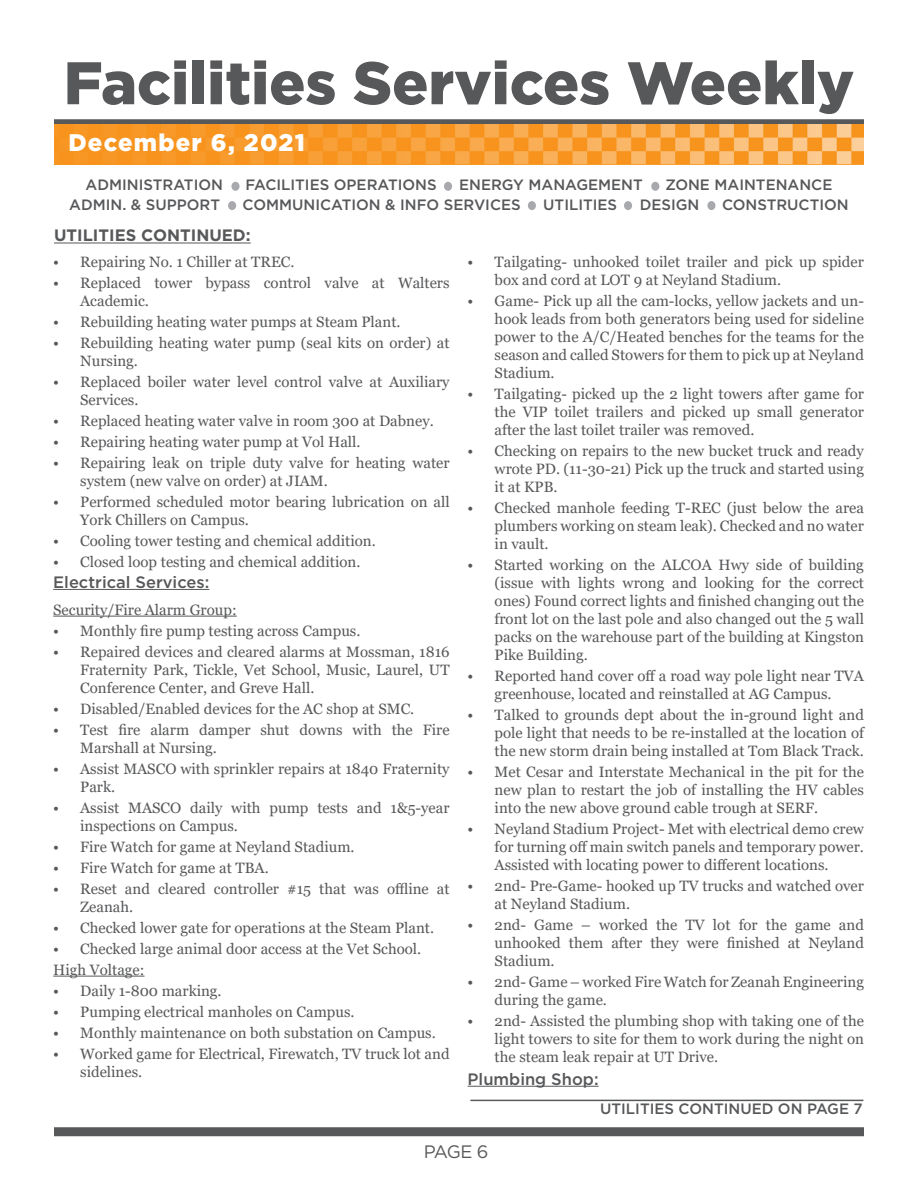
<style>
.page{position:relative;width:918px;height:1188px;background:#fff}
.page>*{position:absolute;margin:0;border:0;box-sizing:border-box;transform-origin:0 0}
.t1{font:900 60px "Gotham";color:#57585a}
.t2{font:900 24px "Gotham";letter-spacing:.05em;color:#fff}
.t3{font:18px "Gotham";color:#57585a}
.t4{font:500 16.5px "Gotham";color:#57585a}
.t5{font:700 16.5px "Gotham";color:#57585a}
.t6{font:15px/18px "Georgia";color:#57585a}
.t7{font:500 15px "Gotham";color:#57585a}
</style>
<div class="page">
<hr style="left:53px;top:589px;width:156px;height:1px;background:#57585a">
<hr style="left:53px;top:616px;width:184px;height:1px;background:#57585a">
<hr style="left:53px;top:976px;width:92px;height:1px;background:#57585a">
<hr style="left:468px;top:1086px;width:131px;height:1px;background:#57585a">
<div style="left:54px;top:1127px;width:810px;height:9px;background:#57585a"></div>
<div style="left:54px;top:119px;width:810px;height:6px;background:#57585a"></div>
<img style="left:54px;top:125px;width:810px;height:39px">
<hr style="left:54px;top:243px;width:197px;height:1px;background:#57585a">
<div style="left:228px;top:201px;width:8px;height:9px;background:#a8a9ad;border-radius:50%"></div>
<div style="left:528px;top:201px;width:8px;height:9px;background:#a8a9ad;border-radius:50%"></div>
<div style="left:444px;top:182px;width:8px;height:9px;background:#a8a9ad;border-radius:50%"></div>
<div style="left:624px;top:201px;width:8px;height:9px;background:#a8a9ad;border-radius:50%"></div>
<div style="left:231px;top:182px;width:9px;height:9px;background:#a8a9ad;border-radius:50%"></div>
<div style="left:707px;top:201px;width:8px;height:9px;background:#a8a9ad;border-radius:50%"></div>
<div style="left:651px;top:182px;width:8px;height:9px;background:#a8a9ad;border-radius:50%"></div>
<hr style="left:470px;top:1100px;width:393px;height:1px;background:#57585a">
<p class="t1" style="left:64px;top:42px;width:792px">Facilities Services Weekly</p>
<p class="t2" style="left:68px;top:126px;width:238px">December 6, 2021</p>
<p class="t7" style="left:86px;top:175px;width:139px">ADMINISTRATION</p>
<p class="t7" style="left:246px;top:175px;width:193px">FACILITIES OPERATIONS</p>
<p class="t7" style="left:459px;top:175px;width:185px">ENERGY MANAGEMENT</p>
<p class="t7" style="left:665px;top:175px;width:169px">ZONE MAINTENANCE</p>
<p class="t7" style="left:69px;top:195px;width:152px">ADMIN. &amp; SUPPORT</p>
<p class="t7" style="left:243px;top:195px;width:280px">COMMUNICATION &amp; INFO SERVICES</p>
<p class="t7" style="left:543px;top:195px;width:75px">UTILITIES</p>
<p class="t7" style="left:640px;top:195px;width:61px">DESIGN</p>
<p class="t7" style="left:722px;top:195px;width:128px">CONSTRUCTION</p>
<p class="t5" style="left:54px;top:225px;width:198px">UTILITIES CONTINUED:</p>
<p class="t6" style="left:53px;top:253px;width:243px">• Repairing No. 1 Chiller at TREC.</p>
<p class="t6" style="left:80px;top:274px;width:371px;text-indent:-27px">• Replaced tower bypass control valve at Walters<br>Academic.</p>
<p class="t6" style="left:53px;top:313px;width:349px">• Rebuilding heating water pumps at Steam Plant.</p>
<p class="t6" style="left:80px;top:334px;width:371px;text-indent:-27px">• Rebuilding heating water pump (seal kits on order) at<br>Nursing.</p>
<p class="t6" style="left:80px;top:373px;width:371px;text-indent:-27px">• Replaced boiler water level control valve at Auxiliary<br>Services.</p>
<p class="t6" style="left:53px;top:412px;width:382px">• Replaced heating water valve in room 300 at Dabney.</p>
<p class="t6" style="left:53px;top:433px;width:309px">• Repairing heating water pump at Vol Hall.</p>
<p class="t6" style="left:80px;top:454px;width:371px;text-indent:-27px">• Repairing leak on triple duty valve for heating water system (new valve on order) at JIAM.</p>
<p class="t6" style="left:80px;top:493px;width:371px;text-indent:-27px">• Performed scheduled motor bearing lubrication on all<br>York Chillers on Campus.</p>
<p class="t6" style="left:53px;top:532px;width:324px">• Cooling tower testing and chemical addition.</p>
<p class="t6" style="left:53px;top:553px;width:309px">• Closed loop testing and chemical addition.</p>
<p class="t4" style="left:53px;top:571px;width:158px">Electrical Services:</p>
<p class="t6" style="left:53px;top:601px;width:185px">Security/Fire Alarm Group:</p>
<p class="t6" style="left:53px;top:622px;width:309px">• Monthly fire pump testing across Campus.</p>
<p class="t6" style="left:80px;top:643px;width:371px;text-align:justify;text-indent:-27px">• Repaired devices and cleared alarms at Mossman, 1816<br>Fraternity Park, Tickle, Vet School, Music, Laurel, UT Conference Center, and Greve Hall.</p>
<p class="t6" style="left:53px;top:700px;width:363px">• Disabled/Enabled devices for the AC shop at SMC.</p>
<p class="t6" style="left:80px;top:721px;width:371px;text-indent:-27px">• Test fire alarm damper shut downs with the Fire<br>Marshall at Nursing.</p>
<p class="t6" style="left:80px;top:760px;width:371px;text-indent:-27px">• Assist MASCO with sprinkler repairs at 1840 Fraternity<br>Park.</p>
<p class="t6" style="left:80px;top:799px;width:371px;text-indent:-27px">• Assist MASCO daily with pump tests and 1&amp;5-year inspections on Campus.</p>
<p class="t6" style="left:53px;top:838px;width:303px">• Fire Watch for game at Neyland Stadium.</p>
<p class="t6" style="left:53px;top:859px;width:217px">• Fire Watch for game at TBA.</p>
<p class="t6" style="left:80px;top:880px;width:371px;text-indent:-27px">• Reset and cleared controller #15 that was offline at<br>Zeanah.</p>
<p class="t6" style="left:53px;top:919px;width:382px">• Checked lower gate for operations at the Steam Plant.</p>
<p class="t6" style="left:53px;top:940px;width:370px">• Checked large animal door access at the Vet School.</p>
<p class="t6" style="left:53px;top:961px;width:93px">High Voltage:</p>
<p class="t6" style="left:53px;top:982px;width:170px">• Daily 1-800 marking.</p>
<p class="t6" style="left:53px;top:1003px;width:303px">• Pumping electrical manholes on Campus.</p>
<p class="t6" style="left:53px;top:1024px;width:384px">• Monthly maintenance on both substation on Campus.</p>
<p class="t6" style="left:80px;top:1045px;width:371px;text-indent:-27px">• Worked game for Electrical, Firewatch, TV truck lot and sidelines.</p>
<p class="t6" style="left:495px;top:253px;width:371px;text-indent:-27px">• Tailgating- unhooked toilet trailer and pick up spider box and cord at LOT 9 at Neyland Stadium.</p>
<p class="t6" style="left:495px;top:292px;width:371px;text-align:justify;text-indent:-27px">• Game- Pick up all the cam-locks, yellow jackets and un&shy;hook leads from both generators being used for sideline power to the A/C/Heated benches for the teams for the season and called Stowers for them to pick up at Neyland Stadium.</p>
<p class="t6" style="left:495px;top:385px;width:371px;text-align:justify;text-indent:-27px">• Tailgating- picked up the 2 light towers after game for the VIP toilet trailers and picked up small generator after the last toilet trailer was removed.</p>
<p class="t6" style="left:495px;top:442px;width:371px;text-align:justify;text-indent:-27px">• Checking on repairs to the new bucket truck and ready wrote PD. (11-30-21) Pick up the truck and started using it at KPB.</p>
<p class="t6" style="left:495px;top:499px;width:371px;text-align:justify;text-indent:-27px">• Checked manhole feeding T-REC (just below the area plumbers working on steam leak). Checked and no water in vault.</p>
<p class="t6" style="left:495px;top:556px;width:371px;text-align:justify;text-indent:-27px">• Started working on the ALCOA Hwy side of building (issue with lights wrong and looking for the correct ones) Found correct lights and finished changing out the front lot on the last pole and also changed out the 5 wall packs on the warehouse part of the building at Kingston Pike Building.</p>
<p class="t6" style="left:468px;top:667px;width:398px;text-align:center">• Reported hand cover off a road way pole light near TVA greenhouse, located and reinstalled at AG Campus.</p>
<p class="t6" style="left:495px;top:706px;width:371px;text-align:justify;text-indent:-27px">• Talked to grounds dept about the in-ground light and pole light that needs to be re-installed at the location of the new storm drain being installed at Tom Black Track.</p>
<p class="t6" style="left:495px;top:763px;width:371px;text-align:justify;text-indent:-27px">• Met Cesar and Interstate Mechanical in the pit for the new plan to restart the job of installing the HV cables into the new above ground cable trough at SERF.</p>
<p class="t6" style="left:495px;top:820px;width:371px;text-align:justify;text-indent:-27px">• Neyland Stadium Project- Met with electrical demo crew for turning off main switch panels and temporary power.<br>Assisted with locating power to different locations.</p>
<p class="t6" style="left:495px;top:877px;width:371px;text-indent:-27px">• 2nd- Pre-Game- hooked up TV trucks and watched over at Neyland Stadium.</p>
<p class="t6" style="left:495px;top:916px;width:371px;text-align:justify;text-indent:-27px">• 2nd- Game – worked the TV lot for the game and unhooked them after they were finished at Neyland Stadium.</p>
<p class="t6" style="left:495px;top:973px;width:371px;text-indent:-27px">• 2nd- Game – worked Fire Watch for Zeanah Engineering during the game.</p>
<p class="t6" style="left:495px;top:1012px;width:371px;text-align:justify;text-indent:-27px">• 2nd- Assisted the plumbing shop with taking one of the light towers to site for them to work during the night on the steam leak repair at UT Drive.</p>
<p class="t4" style="left:468px;top:1068px;width:132px">Plumbing Shop:</p>
<p class="t7" style="left:600px;top:1099px;width:264px">UTILITIES CONTINUED ON PAGE 7</p>
<p class="t3" style="left:424px;top:1140px;width:66px">PAGE 6</p>
</div>
